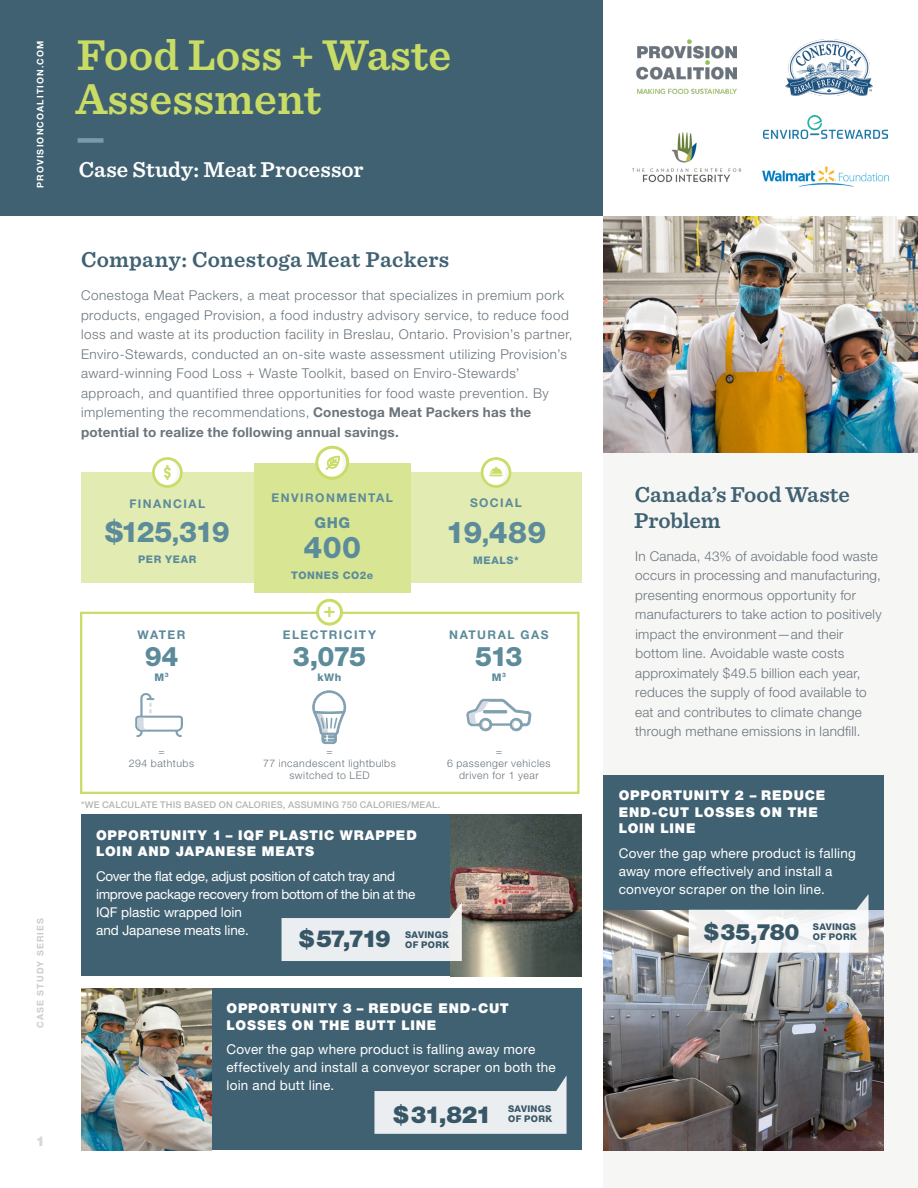
<style>
.page{position:relative;width:918px;height:1188px;background:#fff}
.page>*{position:absolute;margin:0;border:0;box-sizing:border-box;transform-origin:0 0}
.t1{font:600 45px/43.3px "Sentinel";letter-spacing:.005em;color:#c9dc66}
.t2{font:800 30px "Helvetica Neue LT Std";letter-spacing:.01em;color:#5c8b9a}
.t3{font:800 28.5px "Helvetica Neue LT Std";letter-spacing:-.06em;color:#5c8b9a}
.t4{font:800 27px "Helvetica Neue LT Std";letter-spacing:-.06em;color:#5c8b9a}
.t5{font:800 27px "Helvetica Neue LT Std";color:#5d8a9a}
.Italic_Heading{font:900 23.55px "Helvetica Neue LT Std";letter-spacing:-.075em;color:#375666}
.Body_Text{font:600 22.5px/25.5px "Sentinel";letter-spacing:.005em;color:#406172}
.t6{font:600 22.5px "Sentinel";letter-spacing:.005em;color:#fff}
.Italic_Heading-2{font:900 22.5px "Helvetica Neue LT Std";color:#375666}
.t7{font:700 20.1px "Helvetica Neue LT Std";color:#c9dc66}
.t8{font:800 15px "Helvetica Neue LT Std";color:#5c8b9a}
.Body_Text-2{font:300 13.5px/19.5px "Helvetica Neue LT Std";letter-spacing:.03em;color:#6a747b}
.t9{font:13.5px/18px "Helvetica Neue LT Std";letter-spacing:.015em;color:#fff}
.t10{font:900 13.5px/16.5px "Helvetica Neue LT Std";letter-spacing:.06em;color:#fff}
.t11{font:13.5px/18px "Helvetica Neue LT Std";letter-spacing:-.02em;color:#fff}
.Body{font:900 13.5px "Helvetica Neue LT Std";color:#dcd6d2}
.t12{font:700 12px "Helvetica Neue LT Std";letter-spacing:.12em;color:#5d8a9a}
.t13{font:300 10.5px/12px "Helvetica Neue LT Std";letter-spacing:.05em;color:#6a747b;text-align:center}
.t14{font:800 10.5px "Helvetica Neue LT Std";letter-spacing:.06em;color:#5c8b9a}
.Italic_Heading-3{font:500 9.3px "Helvetica Neue LT Std";letter-spacing:.025em;color:#b7b3b0}
.Italic_Heading-4{font:800 9.3px/9.9px "Helvetica Neue LT Std";letter-spacing:.03em;color:#375666}
.t15{font:700 9px "Helvetica Neue LT Std";letter-spacing:.125em;color:#fff}
.t16{font:700 9px "Helvetica Neue LT Std";letter-spacing:.13em;color:#ceccc9}
.s1{font-weight:700}
.s2{font-size:24px}
</style>
<div class="page">
<div style="left:603px;top:217px;width:315px;height:971px;background:#f6f6f5"></div>
<div style="left:0;top:0;width:603px;height:216px;background:#406172"></div>
<img style="left:637px;top:40px;width:100px;height:54px">
<img style="left:785px;top:40px;width:88px;height:56px">
<img style="left:762px;top:166px;width:127px;height:21px">
<div style="left:78px;top:138px;width:26px;height:5px;background:#799caa"></div>
<img style="left:632px;top:132px;width:110px;height:51px">
<img style="left:603px;top:216px;width:315px;height:237px">
<div style="left:81px;top:473px;width:173px;height:110px;background:#e2ecb2"></div>
<div style="left:411px;top:473px;width:170px;height:110px;background:#e2ecb2"></div>
<div style="left:254px;top:463px;width:157px;height:129px;background:#d8e694"></div>
<svg style="left:315px;top:445px;width:35px;height:35px"></svg>
<svg style="left:151px;top:457px;width:36px;height:31px"></svg>
<svg style="left:480px;top:457px;width:36px;height:31px"></svg>
<div style="left:80px;top:612px;width:500px;height:182px;background:#fff;border:2px solid #c9dc66"></div>
<div style="left:318px;top:600px;width:24px;height:24px;background:#fff;border-radius:50%"></div>
<div style="left:316px;top:599px;width:27px;height:27px;border:3px solid #c9dc66;border-radius:50%"></div>
<svg style="left:467px;top:699px;width:64px;height:32px"></svg>
<svg style="left:312px;top:691px;width:34px;height:53px"></svg>
<svg style="left:135px;top:693px;width:48px;height:44px"></svg>
<div style="left:603px;top:776px;width:281px;height:370px;background:#406172"></div>
<img style="left:603px;top:910px;width:281px;height:240px">
<div style="left:81px;top:988px;width:500px;height:162px;background:#406172"></div>
<svg style="left:374px;top:1075px;width:193px;height:59px"></svg>
<div style="left:82px;top:814px;width:499px;height:162px;background:#406172"></div>
<img style="left:451px;top:814px;width:130px;height:162px">
<svg style="left:282px;top:902px;width:180px;height:59px"></svg>
<svg style="left:689px;top:895px;width:179px;height:58px"></svg>
<img style="left:81px;top:988px;width:131px;height:162px">
<img style="left:763px;top:115px;width:125px;height:23px">
<h3 class="t15" style="left:35px;top:188px;width:149px;rotate:-90deg">PROVISIONCOALITION.COM</h3>
<h3 class="t16" style="left:35px;top:1028px;width:111px;rotate:-90deg">CASE STUDY SERIES</h3>
<p class="Body" style="left:36px;top:1133px;width:11px">1</p>
<p class="t1" style="left:76px;top:31px;width:377px">Food Loss + Waste<br>Assessment</p>
<h2 class="t6" style="left:79px;top:152px;width:286px">Case Study: Meat Processor</h2>
<p class="Body_Text" style="left:81px;top:246px;width:370px">Company: Conestoga Meat Packers</p>
<p class="Body_Text-2" style="left:81px;top:285px;width:493px">Conestoga Meat Packers, a meat processor that specializes in premium pork products, engaged Provision, a food industry advisory service, to reduce food loss and waste at its production facility in Breslau, Ontario. Provision’s partner, Enviro-Stewards, conducted an on-site waste assessment utilizing Provision’s award-winning Food Loss + Waste Toolkit, based on Enviro-Stewards’ approach, and quantified three opportunities for food waste prevention. By implementing the recommendations, <span class="s1">Conestoga Meat Packers has the potential to realize the following annual savings.</span></p>
<p class="t12" style="left:272px;top:490px;width:123px">ENVIRONMENTAL</p>
<p class="t12" style="left:129px;top:496px;width:77px">FINANCIAL</p>
<p class="t12" style="left:470px;top:496px;width:54px">SOCIAL</p>
<p class="t3" style="left:105px;top:515px;width:126px">$125<span class="s2">,</span>319</p>
<p class="t14" style="left:138px;top:553px;width:60px">PER YEAR</p>
<p class="t8" style="left:314px;top:514px;width:37px">GHG</p>
<p class="t2" style="left:304px;top:530px;width:59px">400</p>
<p class="t14" style="left:291px;top:569px;width:84px">TONNES CO2e</p>
<p class="t2" style="left:446px;top:515px;width:102px">19<span class="s2">,</span>489</p>
<p class="t14" style="left:473px;top:554px;width:47px">MEALS*</p>
<p class="t7" style="left:323px;top:597px;width:14px">+</p>
<p class="t12" style="left:138px;top:627px;width:49px">WATER</p>
<p class="t12" style="left:283px;top:627px;width:95px">ELECTRICITY</p>
<h3 class="t5" style="left:145px;top:640px;width:35px">94</h3>
<h3 class="t14" style="left:154px;top:671px;width:16px">M<sup>3</sup></h3>
<h3 class="t4" style="left:293px;top:640px;width:75px">3,075</h3>
<h3 class="t14" style="left:317px;top:671px;width:26px">kWh</h3>
<p class="t12" style="left:449px;top:627px;width:101px">NATURAL GAS</p>
<h3 class="t4" style="left:475px;top:640px;width:49px">513</h3>
<h3 class="t14" style="left:492px;top:671px;width:16px">M<sup>3</sup></h3>
<h3 class="t13" style="left:129px;top:745px;width:67px">=<br>294 bathtubs</h3>
<h3 class="t13" style="left:326px;top:745px;width:8px">=</h3>
<h3 class="t13" style="left:263px;top:757px;width:134px">77 incandescent lightbulbs switched to LED</h3>
<h3 class="t13" style="left:447px;top:745px;width:105px">=<br>6 passenger vehicles driven for 1 year</h3>
<p class="Body_Text" style="left:634px;top:481px;width:218px">Canada’s Food Waste<br>Problem</p>
<p class="Body_Text-2" style="left:635px;top:546px;width:248px">In Canada, 43% of avoidable food waste occurs in processing and manufacturing, presenting enormous opportunity for manufacturers to take action to positively impact the environment—and their bottom line. Avoidable waste costs approximately $49.5 billion each year, reduces the supply of food available to eat and contributes to climate change through methane emissions in landfill.</p>
<p class="t10" style="left:619px;top:787px;width:208px">OPPORTUNITY 2 – REDUCE<br>END-CUT LOSSES ON THE<br>LOIN LINE</p>
<p class="t9" style="left:619px;top:844px;width:239px">Cover the gap where product is falling away more effectively and install a conveyor scraper on the loin line.</p>
<p class="Italic_Heading-3" style="left:81px;top:799px;width:361px">*WE CALCULATE THIS BASED ON CALORIES, ASSUMING 750 CALORIES/MEAL.</p>
<p class="t10" style="left:96px;top:827px;width:322px">OPPORTUNITY 1 – IQF PLASTIC WRAPPED<br>LOIN AND JAPANESE MEATS</p>
<p class="t11" style="left:96px;top:867px;width:321px">Cover the flat edge, adjust position of catch tray and improve package recovery from bottom of the bin at the IQF plastic wrapped loin<br>and Japanese meats line.</p>
<p class="Italic_Heading" style="left:299px;top:925px;width:94px">$ 57,719</p>
<p class="Italic_Heading-4" style="left:405px;top:930px;width:46px">SAVINGS<br>OF PORK</p>
<p class="Italic_Heading-2" style="left:704px;top:918px;width:97px">$35,780</p>
<p class="Italic_Heading-4" style="left:813px;top:921px;width:46px">SAVINGS<br>OF PORK</p>
<p class="t10" style="left:226px;top:1000px;width:284px">OPPORTUNITY 3 – REDUCE END-CUT<br>LOSSES ON THE BUTT LINE</p>
<p class="t9" style="left:226px;top:1040px;width:331px">Cover the gap where product is falling away more effectively and install a conveyor scraper on both the loin and butt line.</p>
<p class="Italic_Heading" style="left:393px;top:1100px;width:100px">$31,821</p>
<p class="Italic_Heading-4" style="left:508px;top:1104px;width:46px">SAVINGS<br>OF PORK</p>
</div>
